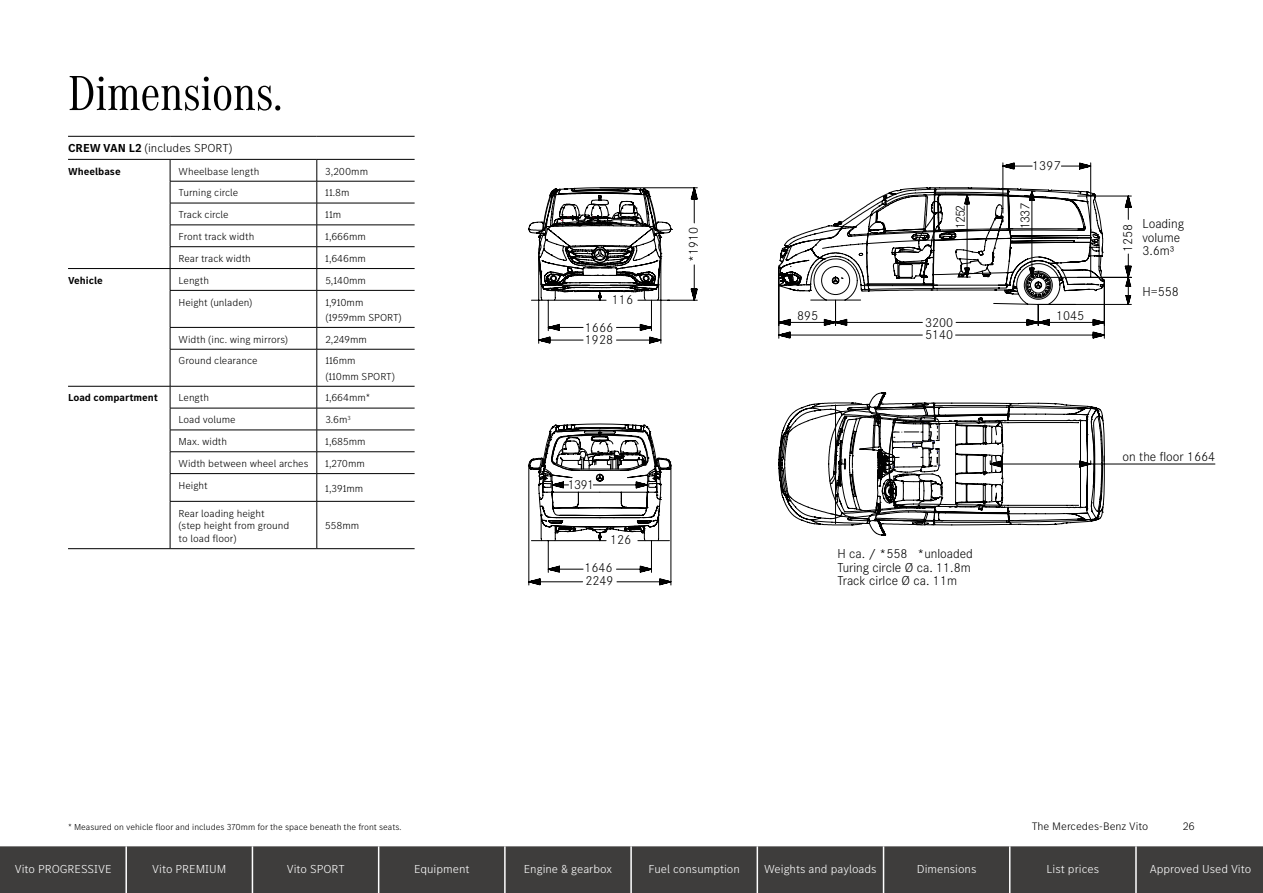
<style>
.page{position:relative;width:1263px;height:893px;background:#fff}
.page>*{position:absolute;margin:0;border:0;box-sizing:border-box;transform-origin:0 0}
.t1{font:51px "MB Corpo A Title Cond";color:#000}
.t2{font:300 13.5px/13.5px "Daimler CS";color:#040404}
.t3{font:300 12px "MB Corpo S Text";color:#fff}
.t4{font:300 12px "MB Corpo S Text";color:#000}
.t5{font:300 11.25px "MB Corpo S Text";color:#000}
.t6{font:300 10.5px/15.1px "MB Corpo S Text";color:#000}
.t7{font:700 10.5px "MB Corpo S Text";color:#000}
.t8{font:300 9px "MB Corpo S Text";color:#000}
.s1{font-weight:700}
</style>
<div class="page">
<svg style="left:68px;top:158px;width:347px;height:390px"></svg>
<hr style="left:68px;top:159px;width:102px;height:1px;background:#000">
<hr style="left:170px;top:159px;width:147px;height:1px;background:#000">
<hr style="left:317px;top:159px;width:98px;height:1px;background:#000">
<hr style="left:170px;top:181px;width:147px;height:1px;background:#000">
<hr style="left:317px;top:181px;width:98px;height:1px;background:#000">
<hr style="left:170px;top:203px;width:147px;height:1px;background:#000">
<hr style="left:317px;top:203px;width:98px;height:1px;background:#000">
<hr style="left:170px;top:225px;width:147px;height:1px;background:#000">
<hr style="left:317px;top:225px;width:98px;height:1px;background:#000">
<hr style="left:170px;top:246px;width:147px;height:1px;background:#000">
<hr style="left:317px;top:246px;width:98px;height:1px;background:#000">
<hr style="left:68px;top:268px;width:102px;height:1px;background:#000">
<hr style="left:170px;top:268px;width:147px;height:1px;background:#000">
<hr style="left:317px;top:268px;width:98px;height:1px;background:#000">
<hr style="left:170px;top:290px;width:147px;height:1px;background:#000">
<hr style="left:317px;top:290px;width:98px;height:1px;background:#000">
<hr style="left:170px;top:327px;width:147px;height:1px;background:#000">
<hr style="left:317px;top:327px;width:98px;height:1px;background:#000">
<hr style="left:170px;top:349px;width:147px;height:1px;background:#000">
<hr style="left:317px;top:349px;width:98px;height:1px;background:#000">
<hr style="left:68px;top:386px;width:102px;height:1px;background:#000">
<hr style="left:170px;top:386px;width:147px;height:1px;background:#000">
<hr style="left:317px;top:386px;width:98px;height:1px;background:#000">
<hr style="left:170px;top:408px;width:147px;height:1px;background:#000">
<hr style="left:317px;top:408px;width:98px;height:1px;background:#000">
<hr style="left:170px;top:430px;width:147px;height:1px;background:#000">
<hr style="left:317px;top:430px;width:98px;height:1px;background:#000">
<hr style="left:170px;top:451px;width:147px;height:1px;background:#000">
<hr style="left:317px;top:451px;width:98px;height:1px;background:#000">
<hr style="left:170px;top:473px;width:147px;height:1px;background:#000">
<hr style="left:317px;top:473px;width:98px;height:1px;background:#000">
<hr style="left:170px;top:501px;width:147px;height:1px;background:#000">
<hr style="left:317px;top:501px;width:98px;height:1px;background:#000">
<hr style="left:68px;top:548px;width:102px;height:1px;background:#000">
<hr style="left:170px;top:548px;width:147px;height:1px;background:#000">
<hr style="left:317px;top:548px;width:98px;height:1px;background:#000">
<svg style="left:170px;top:160px;width:1px;height:130px"></svg>
<svg style="left:317px;top:160px;width:1px;height:130px"></svg>
<hr style="left:170px;top:291px;width:1px;height:36px;background:#000">
<hr style="left:317px;top:291px;width:1px;height:36px;background:#000">
<svg style="left:170px;top:328px;width:1px;height:21px"></svg>
<svg style="left:317px;top:328px;width:1px;height:21px"></svg>
<hr style="left:170px;top:349px;width:1px;height:37px;background:#000">
<hr style="left:317px;top:349px;width:1px;height:37px;background:#000">
<svg style="left:170px;top:386px;width:1px;height:115px"></svg>
<svg style="left:317px;top:386px;width:1px;height:115px"></svg>
<hr style="left:170px;top:502px;width:1px;height:46px;background:#000">
<hr style="left:317px;top:502px;width:1px;height:46px;background:#000">
<hr style="left:68px;top:136px;width:102px;height:1px;background:#000">
<hr style="left:170px;top:136px;width:147px;height:1px;background:#000">
<hr style="left:317px;top:136px;width:98px;height:1px;background:#000">
<svg style="left:778px;top:404px;width:326px;height:122px"></svg>
<svg style="left:1004px;top:402px;width:212px;height:107px"></svg>
<svg style="left:810px;top:392px;width:194px;height:144px"></svg>
<svg style="left:1105px;top:195px;width:27px;height:110px"></svg>
<svg style="left:778px;top:162px;width:327px;height:177px"></svg>
<svg style="left:531px;top:187px;width:167px;height:157px"></svg>
<svg style="left:528px;top:423px;width:144px;height:163px"></svg>
<div style="left:0;top:846px;width:1263px;height:47px;background:#3e3d3c"></div>
<hr style="left:125px;top:846px;width:2px;height:47px;background:#fff">
<hr style="left:252px;top:846px;width:1px;height:47px;background:#fff">
<hr style="left:378px;top:846px;width:1px;height:47px;background:#fff">
<hr style="left:504px;top:846px;width:2px;height:47px;background:#fff">
<hr style="left:630px;top:846px;width:2px;height:47px;background:#fff">
<hr style="left:756px;top:846px;width:2px;height:47px;background:#fff">
<hr style="left:883px;top:846px;width:1px;height:47px;background:#fff">
<hr style="left:1009px;top:846px;width:1px;height:47px;background:#fff">
<hr style="left:1135px;top:846px;width:2px;height:47px;background:#fff">
<h1 class="t1" style="left:68px;top:60px;width:216px">Dimensions.</h1>
<p class="t4" style="left:68px;top:140px;width:166px"><span class="s1">CREW VAN L2</span> (includes SPORT)</p>
<p class="t7" style="left:68px;top:164px;width:54px">Wheelbase</p>
<p class="t6" style="left:179px;top:163px;width:82px">Wheelbase length</p>
<p class="t6" style="left:325px;top:163px;width:44px">3,200mm</p>
<p class="t6" style="left:179px;top:185px;width:61px">Turning circle</p>
<p class="t6" style="left:325px;top:185px;width:26px">11.8m</p>
<p class="t6" style="left:179px;top:207px;width:52px">Track circle</p>
<p class="t6" style="left:325px;top:207px;width:17px">11m</p>
<p class="t6" style="left:179px;top:229px;width:77px">Front track width</p>
<p class="t6" style="left:325px;top:229px;width:42px">1,666mm</p>
<p class="t6" style="left:179px;top:250px;width:74px">Rear track width</p>
<p class="t6" style="left:325px;top:250px;width:42px">1,646mm</p>
<p class="t7" style="left:68px;top:273px;width:36px">Vehicle</p>
<p class="t6" style="left:179px;top:272px;width:32px">Length</p>
<p class="t6" style="left:325px;top:272px;width:42px">5,140mm</p>
<p class="t6" style="left:179px;top:294px;width:75px">Height (unladen)</p>
<p class="t6" style="left:325px;top:294px;width:78px">1,910mm (1959mm SPORT)</p>
<p class="t6" style="left:179px;top:331px;width:111px">Width (inc. wing mirrors)</p>
<p class="t6" style="left:325px;top:331px;width:43px">2,249mm</p>
<p class="t6" style="left:179px;top:353px;width:80px">Ground clearance</p>
<p class="t6" style="left:325px;top:353px;width:71px">116mm<br>(110mm SPORT)</p>
<p class="t7" style="left:68px;top:391px;width:92px">Load compartment</p>
<p class="t6" style="left:179px;top:390px;width:32px">Length</p>
<p class="t6" style="left:325px;top:390px;width:46px">1,664mm*</p>
<p class="t6" style="left:179px;top:412px;width:59px">Load volume</p>
<p class="t6" style="left:325px;top:412px;width:27px">3.6m<sup>3</sup></p>
<p class="t6" style="left:179px;top:434px;width:50px">Max. width</p>
<p class="t6" style="left:325px;top:434px;width:42px">1,685mm</p>
<p class="t6" style="left:179px;top:455px;width:131px">Width between wheel arches</p>
<p class="t6" style="left:325px;top:455px;width:41px">1,270mm</p>
<p class="t6" style="left:179px;top:477px;width:31px">Height</p>
<p class="t6" style="left:325px;top:480px;width:39px">1,391mm</p>
<p class="t6" style="left:179px;top:506px;width:112px;line-height:12.8px">Rear loading height (step height from ground to load floor)</p>
<p class="t6" style="left:325px;top:518px;width:35px">558mm</p>
<p class="t2" style="left:585px;top:285px;width:50px;line-height:27.3px;text-indent:27px">116<br>1666</p>
<p class="t2" style="left:585px;top:332px;width:30px">1928</p>
<p class="t2" style="left:568px;top:477px;width:28px">1391</p>
<p class="t2" style="left:610px;top:532px;width:23px">126</p>
<p class="t2" style="left:584px;top:560px;width:30px">1646</p>
<p class="t2" style="left:585px;top:573px;width:30px">2249</p>
<p class="t2" style="left:686px;top:262px;width:36px;rotate:-90deg">*1910</p>
<p class="t2" style="left:797px;top:308px;width:23px">895</p>
<p class="t2" style="left:953px;top:229px;width:26px;rotate:-90deg">1252</p>
<p class="t2" style="left:925px;top:315px;width:30px;line-height:12.1px">3200<br>5140</p>
<p class="t2" style="left:837px;top:546px;width:137px">H ca. / *558 *unloaded<br>Turing circle Ø ca. 11.8m<br>Track cirlce Ø ca. 11m</p>
<p class="t2" style="left:1032px;top:158px;width:30px">1397</p>
<p class="t2" style="left:1017px;top:229px;width:27px;rotate:-90deg">1337</p>
<p class="t2" style="left:1056px;top:308px;width:30px">1045</p>
<p class="t2" style="left:1120px;top:252px;width:30px;rotate:-90deg">1258</p>
<p class="t2" style="left:1142px;top:216px;width:43px">Loading volume<br>3.6m3</p>
<p class="t2" style="left:1142px;top:283px;width:38px">H=558</p>
<p class="t2" style="left:1122px;top:448px;width:94px">on the floor 1664</p>
<p class="t5" style="left:1032px;top:819px;width:118px">The Mercedes-Benz Vito</p>
<p class="t5" style="left:1183px;top:819px;width:14px">26</p>
<p class="t8" style="left:68px;top:821px;width:335px">* Measured on vehicle floor and includes 370mm for the space beneath the front seats.</p>
<p class="t3" style="left:15px;top:861px;width:98px">Vito PROGRESSIVE</p>
<p class="t3" style="left:152px;top:861px;width:76px">Vito PREMIUM</p>
<p class="t3" style="left:287px;top:861px;width:59px">Vito SPORT</p>
<p class="t3" style="left:414px;top:861px;width:57px">Equipment</p>
<p class="t3" style="left:524px;top:861px;width:90px">Engine &amp; gearbox</p>
<p class="t3" style="left:648px;top:861px;width:93px">Fuel consumption</p>
<p class="t3" style="left:764px;top:861px;width:114px">Weights and payloads</p>
<p class="t3" style="left:917px;top:861px;width:61px">Dimensions</p>
<p class="t3" style="left:1047px;top:861px;width:54px">List prices</p>
<p class="t3" style="left:1150px;top:861px;width:103px">Approved Used Vito</p>
</div>
